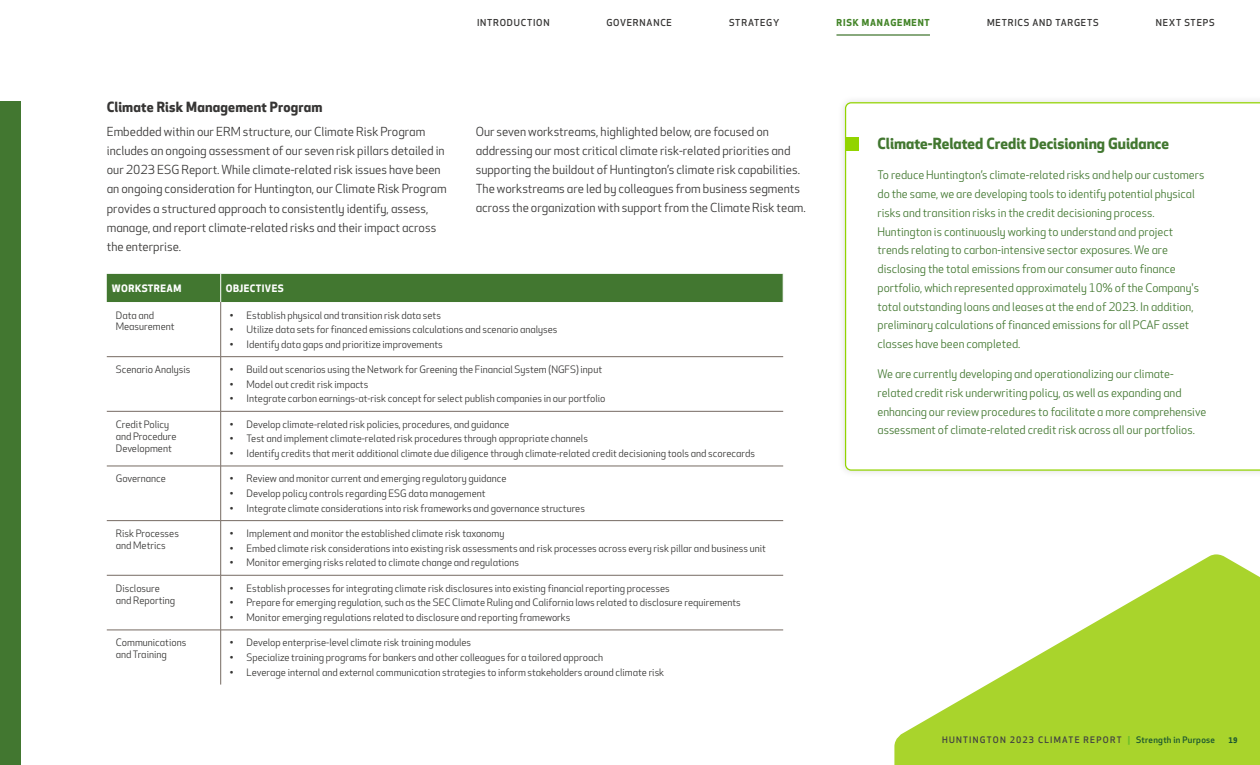
<style>
.page{position:relative;width:1260px;height:765px;background:#fff}
.page>*{position:absolute;margin:0;border:0;box-sizing:border-box;transform-origin:0 0}
.Sidebar_Heading{font:700 15px "Huntington Apex";color:#427730}
.t1{font:700 13.75px "Huntington Apex";letter-spacing:.01em;color:#363534}
.Body_Copy{font:12.25px/19px "Huntington Apex";color:#363534}
.Sidebar_Body_Copy{font:11.5px/18.8px "Huntington Apex";color:#427730}
.Chart_Body_Copy{font:10px/11.9px "Huntington Apex";color:#363534}
.Chart_Copy{font:700 10px "Huntington Apex";letter-spacing:.05em;color:#fff}
.t2{font:500 9.38px "Huntington Apex";letter-spacing:.085em;color:#363534}
.t3{font:700 9.38px "Huntington Apex";letter-spacing:.085em;color:#448529}
.t4{font:500 8.75px "Huntington Apex";letter-spacing:.14em;color:#414042}
.t5{font:700 7.5px "Huntington Apex";color:#1b5630}
.s1{font-weight:700;color:#69be28}
.s2{color:#1b5630}
</style>
<div class="page">
<hr style="left:836px;top:34px;width:94px;height:2px;background:#427730">
<div style="left:0;top:101px;width:21px;height:664px;background:#427730"></div>
<svg style="left:894px;top:554px;width:366px;height:211px;fill:#a9d42c"></svg>
<hr style="left:220px;top:302px;width:1px;height:55px;background:#766a62">
<hr style="left:220px;top:357px;width:1px;height:54px;background:#766a62">
<hr style="left:220px;top:411px;width:1px;height:55px;background:#766a62">
<hr style="left:220px;top:466px;width:1px;height:54px;background:#766a62">
<hr style="left:220px;top:521px;width:1px;height:54px;background:#766a62">
<hr style="left:220px;top:575px;width:1px;height:55px;background:#766a62">
<hr style="left:220px;top:630px;width:1px;height:55px;background:#766a62">
<hr style="left:107px;top:356px;width:114px;height:1px;background:#766a62">
<hr style="left:221px;top:356px;width:562px;height:1px;background:#766a62">
<hr style="left:107px;top:411px;width:114px;height:1px;background:#766a62">
<hr style="left:221px;top:411px;width:562px;height:1px;background:#766a62">
<hr style="left:107px;top:466px;width:114px;height:1px;background:#766a62">
<hr style="left:221px;top:466px;width:562px;height:1px;background:#766a62">
<hr style="left:107px;top:520px;width:114px;height:1px;background:#766a62">
<hr style="left:221px;top:520px;width:562px;height:1px;background:#766a62">
<hr style="left:107px;top:575px;width:114px;height:1px;background:#766a62">
<hr style="left:221px;top:575px;width:562px;height:1px;background:#766a62">
<hr style="left:107px;top:630px;width:114px;height:1px;background:#766a62">
<hr style="left:221px;top:630px;width:562px;height:1px;background:#766a62">
<div style="left:107px;top:274px;width:677px;height:28px;background:#427730"></div>
<div style="left:837px;top:94px;width:423px;height:385px;background:#f9f9f9"></div>
<svg style="left:845px;top:102px;width:415px;height:369px"></svg>
<div style="left:845px;top:137px;width:14px;height:13px;background:#92d400"></div>
<p class="t2" style="left:477px;top:17px;width:74px">INTRODUCTION</p>
<p class="t2" style="left:606px;top:17px;width:67px">GOVERNANCE</p>
<p class="t2" style="left:729px;top:17px;width:52px">STRATEGY</p>
<p class="t3" style="left:837px;top:17px;width:95px">RISK MANAGEMENT</p>
<p class="t2" style="left:987px;top:17px;width:113px">METRICS AND TARGETS</p>
<p class="t2" style="left:1156px;top:17px;width:60px">NEXT STEPS</p>
<h2 class="t1" style="left:107px;top:98px;width:217px">Climate Risk Management Program</h2>
<p class="Body_Copy" style="left:107px;top:123px;width:341px">Embedded within our ERM structure, our Climate Risk Program includes an ongoing assessment of our seven risk pillars detailed in our 2023 ESG Report. While climate-related risk issues have been an ongoing consideration for Huntington, our Climate Risk Program provides a structured approach to consistently identify, assess, manage, and report climate-related risks and their impact across the enterprise.</p>
<p class="Chart_Copy" style="left:112px;top:282px;width:71px">WORKSTREAM</p>
<p class="Chart_Copy" style="left:226px;top:282px;width:60px">OBJECTIVES</p>
<p class="Chart_Body_Copy" style="left:116px;top:309px;width:60px">Data and<br>Measurement</p>
<p class="Chart_Body_Copy" style="left:230px;top:309px;width:213px">• Establish physical and transition risk data sets</p>
<p class="Body_Copy" style="left:476px;top:122px;width:331px">Our seven workstreams, highlighted below, are focused on addressing our most critical climate risk-related priorities and supporting the buildout of Huntington’s climate risk capabilities.<br>The workstreams are led by colleagues from business segments across the organization with support from the Climate Risk team.</p>
<p class="Sidebar_Heading" style="left:878px;top:135px;width:293px">Climate-Related Credit Decisioning Guidance</p>
<p class="Sidebar_Body_Copy" style="left:878px;top:166px;width:328px">To reduce Huntington’s climate-related risks and help our customers do the same, we are developing tools to identify potential physical risks and transition risks in the credit decisioning process.<br>Huntington is continuously working to understand and project trends relating to carbon-intensive sector exposures. We are disclosing the total emissions from our consumer auto finance portfolio, which represented approximately 10% of the Company's total outstanding loans and leases at the end of 2023. In addition, preliminary calculations of financed emissions for all PCAF asset classes have been completed.</p>
<p class="Sidebar_Body_Copy" style="left:878px;top:365px;width:330px">We are currently developing and operationalizing our climate&shy;related credit risk underwriting policy, as well as expanding and enhancing our review procedures to facilitate a more comprehensive assessment of climate-related credit risk across all our portfolios.</p>
<p class="Chart_Body_Copy" style="left:230px;top:324px;width:329px">• Utilize data sets for financed emissions calculations and scenario analyses</p>
<p class="Chart_Body_Copy" style="left:230px;top:338px;width:215px">• Identify data gaps and prioritize improvements</p>
<p class="Chart_Body_Copy" style="left:116px;top:364px;width:76px">Scenario Analysis</p>
<p class="Chart_Body_Copy" style="left:230px;top:364px;width:374px">• Build out scenarios using the Network for Greening the Financial System (NGFS) input</p>
<p class="Chart_Body_Copy" style="left:230px;top:379px;width:140px">• Model out credit risk impacts</p>
<p class="Chart_Body_Copy" style="left:230px;top:393px;width:377px">• Integrate carbon earnings-at-risk concept for select publish companies in our portfolio</p>
<p class="Chart_Body_Copy" style="left:116px;top:419px;width:62px">Credit Policy and Procedure<br>Development</p>
<p class="Chart_Body_Copy" style="left:230px;top:419px;width:281px">• Develop climate-related risk policies, procedures, and guidance</p>
<p class="Chart_Body_Copy" style="left:230px;top:433px;width:360px">• Test and implement climate-related risk procedures through appropriate channels</p>
<p class="Chart_Body_Copy" style="left:230px;top:448px;width:527px">• Identify credits that merit additional climate due diligence through climate-related credit decisioning tools and scorecards</p>
<p class="Chart_Body_Copy" style="left:116px;top:473px;width:52px">Governance</p>
<p class="Chart_Body_Copy" style="left:230px;top:473px;width:278px">• Review and monitor current and emerging regulatory guidance</p>
<p class="Chart_Body_Copy" style="left:230px;top:488px;width:257px">• Develop policy controls regarding ESG data management</p>
<p class="Chart_Body_Copy" style="left:230px;top:502px;width:357px">• Integrate climate considerations into risk frameworks and governance structures</p>
<p class="Chart_Body_Copy" style="left:116px;top:528px;width:65px">Risk Processes and Metrics</p>
<p class="Chart_Body_Copy" style="left:230px;top:528px;width:276px">• Implement and monitor the established climate risk taxonomy</p>
<p class="Chart_Body_Copy" style="left:230px;top:543px;width:538px">• Embed climate risk considerations into existing risk assessments and risk processes across every risk pillar and business unit</p>
<p class="Chart_Body_Copy" style="left:230px;top:557px;width:291px">• Monitor emerging risks related to climate change and regulations</p>
<p class="Chart_Body_Copy" style="left:116px;top:583px;width:61px">Disclosure and Reporting</p>
<p class="Chart_Body_Copy" style="left:230px;top:583px;width:442px">• Establish processes for integrating climate risk disclosures into existing financial reporting processes</p>
<p class="Chart_Body_Copy" style="left:230px;top:597px;width:513px">• Prepare for emerging regulation, such as the SEC Climate Ruling and California laws related to disclosure requirements</p>
<p class="Chart_Body_Copy" style="left:230px;top:612px;width:342px">• Monitor emerging regulations related to disclosure and reporting frameworks</p>
<p class="Chart_Body_Copy" style="left:116px;top:637px;width:72px">Communications and Training</p>
<p class="Chart_Body_Copy" style="left:230px;top:637px;width:243px">• Develop enterprise-level climate risk training modules</p>
<p class="Chart_Body_Copy" style="left:230px;top:652px;width:375px">• Specialize training programs for bankers and other colleagues for a tailored approach</p>
<p class="Chart_Body_Copy" style="left:230px;top:666px;width:436px">• Leverage internal and external communication strategies to inform stakeholders around climate risk</p>
<p class="t4" style="left:942px;top:735px;width:274px">HUNTINGTON 2023 CLIMATE REPORT <span class="s1">|</span> <span class="s2">Strength in Purpose</span></p>
<p class="t5" style="left:1228px;top:736px;width:11px">19</p>
</div>
